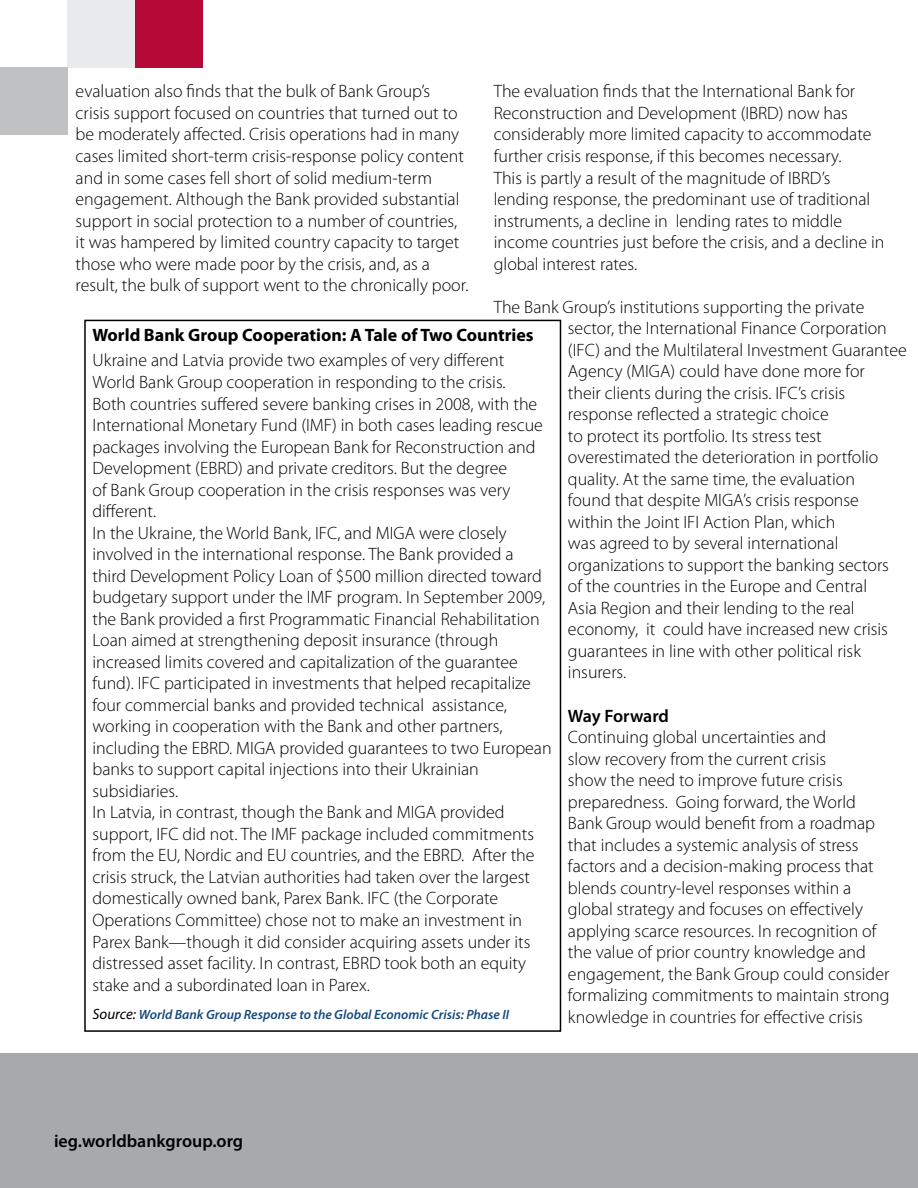
<style>
.page{position:relative;width:918px;height:1188px;background:#fff}
.page>*{position:absolute;margin:0;border:0;box-sizing:border-box;transform-origin:0 0}
.t1{font:300 18px/21.5px "Myriad Pro";color:#000}
.t2{font:700 18px "Myriad Pro";color:#000}
.t3{font:600 18px "Myriad Pro";color:#000}
.t4{font:italic 600 13.5px "Myriad Pro";color:#174a7d}
.s1{font-weight:400;font-size:15px;color:#000}
</style>
<div class="page">
<div style="left:135px;top:0;width:67px;height:68px;background:#b50938"></div>
<div style="left:68px;top:0;width:67px;height:68px;background:#e9eaeb"></div>
<div style="left:0;top:68px;width:67px;height:67px;background:#bfc1c3"></div>
<div style="left:0;top:1053px;width:918px;height:135px;background:#a7a9ac"></div>
<div style="left:84px;top:320px;width:477px;height:712px;border:2px solid #000"></div>
<p class="t1" style="left:76px;top:81px;width:394px">evaluation also finds that the bulk of Bank Group’s crisis support focused on countries that turned out to be moderately affected. Crisis operations had in many cases limited short-term crisis-response policy content and in some cases fell short of solid medium-term engagement. Although the Bank provided substantial support in social protection to a number of countries, it was hampered by limited country capacity to target those who were made poor by the crisis, and, as a result, the bulk of support went to the chronically poor.</p>
<p class="t1" style="left:494px;top:81px;width:392px">The evaluation finds that the International Bank for Reconstruction and Development (IBRD) now has considerably more limited capacity to accommodate further crisis response, if this becomes necessary.<br>This is partly a result of the magnitude of IBRD’s lending response, the predominant use of traditional instruments, a decline in lending rates to middle income countries just before the crisis, and a decline in global interest rates.</p>
<p class="t1" style="left:568px;top:296px;width:340px;text-indent:-74px">The Bank Group’s institutions supporting the private sector, the International Finance Corporation (IFC) and the Multilateral Investment Guarantee Agency (MIGA) could have done more for<br>their clients during the crisis. IFC’s crisis response reflected a strategic choice<br>to protect its portfolio. Its stress test overestimated the deterioration in portfolio quality. At the same time, the evaluation<br>found that despite MIGA’s crisis response within the Joint IFI Action Plan, which<br>was agreed to by several international organizations to support the banking sectors of the countries in the Europe and Central<br>Asia Region and their lending to the real economy, it could have increased new crisis guarantees in line with other political risk insurers.</p>
<p class="t3" style="left:568px;top:704px;width:103px">Way Forward</p>
<p class="t1" style="left:568px;top:727px;width:323px">Continuing global uncertainties and<br>slow recovery from the current crisis<br>show the need to improve future crisis preparedness. Going forward, the World Bank Group would benefit from a roadmap that includes a systemic analysis of stress factors and a decision-making process that blends country-level responses within a global strategy and focuses on effectively applying scarce resources. In recognition of the value of prior country knowledge and engagement, the Bank Group could consider formalizing commitments to maintain strong knowledge in countries for effective crisis</p>
<p class="t2" style="left:92px;top:324px;width:443px">World Bank Group Cooperation: A Tale of Two Countries</p>
<p class="t1" style="left:92px;top:350px;width:461px">Ukraine and Latvia provide two examples of very different<br>World Bank Group cooperation in responding to the crisis.<br>Both countries suffered severe banking crises in 2008, with the International Monetary Fund (IMF) in both cases leading rescue packages involving the European Bank for Reconstruction and Development (EBRD) and private creditors. But the degree<br>of Bank Group cooperation in the crisis responses was very different.<br>In the Ukraine, the World Bank, IFC, and MIGA were closely involved in the international response. The Bank provided a third Development Policy Loan of $500 million directed toward budgetary support under the IMF program. In September 2009, the Bank provided a first Programmatic Financial Rehabilitation Loan aimed at strengthening deposit insurance (through increased limits covered and capitalization of the guarantee fund). IFC participated in investments that helped recapitalize four commercial banks and provided technical assistance, working in cooperation with the Bank and other partners, including the EBRD. MIGA provided guarantees to two European banks to support capital injections into their Ukrainian subsidiaries.<br>In Latvia, in contrast, though the Bank and MIGA provided support, IFC did not. The IMF package included commitments from the EU, Nordic and EU countries, and the EBRD. After the crisis struck, the Latvian authorities had taken over the largest domestically owned bank, Parex Bank. IFC (the Corporate Operations Committee) chose not to make an investment in Parex Bank—though it did consider acquiring assets under its distressed asset facility. In contrast, EBRD took both an equity stake and a subordinated loan in Parex.</p>
<p class="t4" style="left:92px;top:1006px;width:418px"><span class="s1">Source:</span> World Bank Group Response to the Global Economic Crisis: Phase II</p>
<p class="t3" style="left:54px;top:1130px;width:191px">ieg.worldbankgroup.org</p>
</div>
